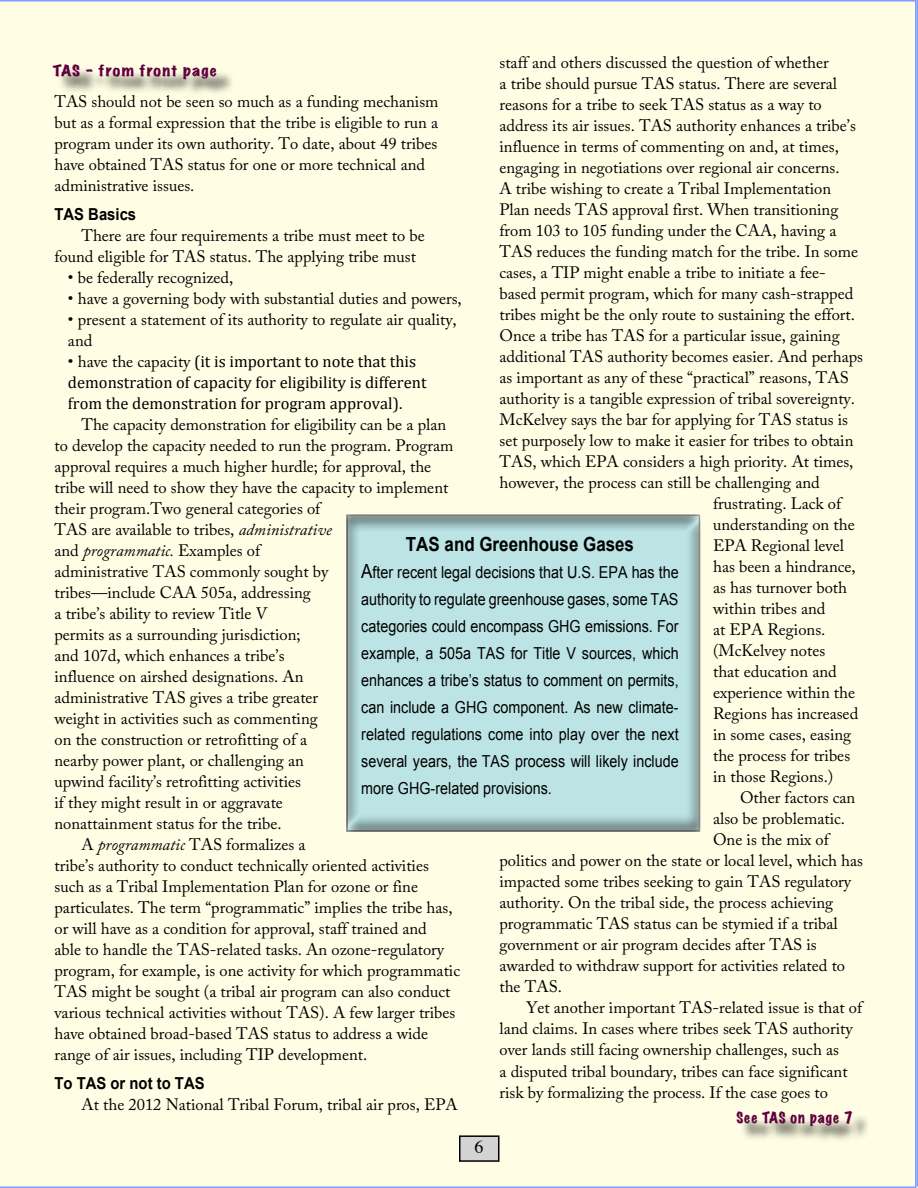
<style>
.page{position:relative;width:918px;height:1188px;background:#fff}
.page>*{position:absolute;margin:0;border:0;box-sizing:border-box;transform-origin:0 0}
.t1{font:700 19.5px "Arial";color:#000;scale:.87 1}
.t2{font:18px "Times";color:#000}
.t3{font:16.5px/21px "Adobe Caslon Pro";color:#000}
.t4{font:16.5px/27px "Arial";color:#000;text-align:justify;scale:.87 1}
.t5{font:16.5px/21px "Cambria";color:#000}
.t6{font:700 16.5px "Arial";color:#000;scale:.9 1}
.t7{font:expanded 14.1px "Marker Felt";letter-spacing:.08em;color:#61003d;scale:1.1 1}
.t8{font:expanded 14.1px "Marker Felt";letter-spacing:.08em;color:#61003d;scale:.95 1}
.s1{font-family:"Adobe Caslon Pro"}
.s2{font-style:italic}
.s3{font-size:19.5px}
</style>
<div class="page">
<svg style="left:916px;top:0;width:2px;height:1186px;background:#8ea8ff"></svg>
<div style="left:0;top:0;width:916px;height:1188px;background:#fffee5"></div>
<div style="left:460px;top:1136px;width:39px;height:25px;background:#d3d3d3"></div>
<div style="left:459px;top:1135px;width:41px;height:27px;border:2px solid #000"></div>
<div style="left:56px;top:67px;width:179px;height:30px;background:#000;opacity:.75"></div>
<div style="left:740px;top:1114px;width:130px;height:30px;background:#000;opacity:.75"></div>
<div style="left:346px;top:512px;width:357px;height:321px;background:#fff;opacity:.75"></div>
<p class="t3" style="left:500px;top:52px;width:331px">staff and others discussed the question of whether</p>
<p class="t3" style="left:500px;top:73px;width:339px">a tribe should pursue TAS status. There are several</p>
<p class="t3" style="left:500px;top:94px;width:324px">reasons for a tribe to seek TAS status as a way to</p>
<p class="t3" style="left:500px;top:115px;width:358px">address its air issues. TAS authority enhances a tribe’s</p>
<p class="t3" style="left:500px;top:136px;width:341px">influence in terms of commenting on and, at times,</p>
<p class="t3" style="left:500px;top:157px;width:342px">engaging in negotiations over regional air concerns.</p>
<p class="t3" style="left:500px;top:178px;width:333px">A tribe wishing to create a Tribal Implementation</p>
<p class="t3" style="left:500px;top:199px;width:340px">Plan needs TAS approval first. When transitioning</p>
<p class="t3" style="left:500px;top:220px;width:338px">from 103 to 105 funding under the CAA, having a</p>
<p class="t3" style="left:500px;top:241px;width:360px">TAS reduces the funding match for the tribe. In some</p>
<p class="t3" style="left:500px;top:262px;width:328px">cases, a TIP might enable a tribe to initiate a fee-</p>
<p class="t3" style="left:500px;top:283px;width:355px">based permit program, which for many cash-strapped</p>
<p class="t3" style="left:500px;top:304px;width:357px">tribes might be the only route to sustaining the effort.</p>
<p class="t3" style="left:500px;top:325px;width:342px">Once a tribe has TAS for a particular issue, gaining</p>
<p class="t3" style="left:500px;top:346px;width:365px">additional TAS authority becomes easier. And perhaps</p>
<p class="t3" style="left:500px;top:367px;width:351px">as important as any of these “practical” reasons, TAS</p>
<p class="t3" style="left:500px;top:388px;width:357px">authority is a tangible expression of tribal sovereignty.</p>
<p class="t3" style="left:500px;top:409px;width:350px">McKelvey says the bar for applying for TAS status is</p>
<p class="t3" style="left:500px;top:430px;width:356px">set purposely low to make it easier for tribes to obtain</p>
<p class="t3" style="left:500px;top:451px;width:355px">TAS, which EPA considers a high priority. At times,</p>
<p class="t3" style="left:500px;top:472px;width:322px">however, the process can still be challenging and</p>
<p class="t3" style="left:713px;top:493px;width:130px">frustrating. Lack of</p>
<p class="t3" style="left:713px;top:514px;width:143px">understanding on the</p>
<p class="t3" style="left:713px;top:535px;width:132px">EPA Regional level</p>
<p class="t3" style="left:713px;top:556px;width:144px">has been a hindrance,</p>
<p class="t3" style="left:713px;top:577px;width:136px">as has turnover both</p>
<p class="t3" style="left:713px;top:598px;width:114px">within tribes and</p>
<p class="t3" style="left:713px;top:619px;width:114px">at EPA Regions.</p>
<p class="t3" style="left:713px;top:640px;width:114px">(McKelvey notes</p>
<p class="t3" style="left:713px;top:661px;width:125px">that education and</p>
<p class="t3" style="left:713px;top:682px;width:144px">experience within the</p>
<p class="t3" style="left:713px;top:703px;width:147px">Regions has increased</p>
<p class="t3" style="left:713px;top:724px;width:140px">in some cases, easing</p>
<p class="t3" style="left:713px;top:745px;width:139px">the process for tribes</p>
<p class="t3" style="left:713px;top:766px;width:122px">in those Regions.)</p>
<p class="t3" style="left:740px;top:787px;width:117px">Other factors can</p>
<p class="t3" style="left:713px;top:808px;width:133px">also be problematic.</p>
<p class="t3" style="left:713px;top:829px;width:117px">One is the mix of</p>
<p class="t3" style="left:500px;top:850px;width:365px">politics and power on the state or local level, which has</p>
<p class="t3" style="left:500px;top:871px;width:353px">impacted some tribes seeking to gain TAS regulatory</p>
<p class="t3" style="left:500px;top:892px;width:335px">authority. On the tribal side, the process achieving</p>
<p class="t3" style="left:500px;top:913px;width:340px">programmatic TAS status can be stymied if a tribal</p>
<p class="t3" style="left:500px;top:934px;width:319px">government or air program decides after TAS is</p>
<p class="t3" style="left:500px;top:955px;width:347px">awarded to withdraw support for activities related to</p>
<p class="t3" style="left:500px;top:976px;width:64px">the TAS.</p>
<p class="t3" style="left:526px;top:997px;width:337px">Yet another important TAS-related issue is that of</p>
<p class="t3" style="left:500px;top:1018px;width:355px">land claims. In cases where tribes seek TAS authority</p>
<p class="t3" style="left:500px;top:1039px;width:341px">over lands still facing ownership challenges, such as</p>
<p class="t3" style="left:500px;top:1060px;width:350px">a disputed tribal boundary, tribes can face significant</p>
<p class="t3" style="left:500px;top:1081px;width:330px">risk by formalizing the process. If the case goes to</p>
<p class="t7" style="left:53px;top:59px;width:151px">TAS – from front page</p>
<p class="t3" style="left:54px;top:91px;width:386px">TAS should not be seen so much as a funding mechanism but as a formal expression that the tribe is eligible to run a program under its own authority. To date, about 49 tribes have obtained TAS status for one or more technical and administrative issues.</p>
<p class="t6" style="left:54px;top:203px;width:92px">TAS Basics</p>
<p class="t3" style="left:54px;top:225px;width:372px;text-indent:27px">There are four requirements a tribe must meet to be found eligible for TAS status. The applying tribe must</p>
<p class="t3" style="left:68px;top:267px;width:167px">• be federally recognized,</p>
<p class="t3" style="left:68px;top:288px;width:395px">• have a governing body with substantial duties and powers,</p>
<p class="t3" style="left:68px;top:309px;width:390px">• present a statement of its authority to regulate air quality, and</p>
<p class="t5" style="left:68px;top:351px;width:360px"><span class="s1">• have the capacity</span> (it is important to note that this demonstration of capacity for eligibility is different from the demonstration for program approval).</p>
<p class="t3" style="left:81px;top:414px;width:366px">The capacity demonstration for eligibility can be a plan</p>
<p class="t3" style="left:54px;top:435px;width:400px">to develop the capacity needed to run the program. Program</p>
<p class="t3" style="left:54px;top:456px;width:378px">approval requires a much higher hurdle; for approval, the</p>
<p class="t3" style="left:54px;top:477px;width:395px">tribe will need to show they have the capacity to implement</p>
<p class="t3" style="left:54px;top:498px;width:267px">their program.Two general categories of</p>
<p class="t3" style="left:54px;top:519px;width:279px">TAS are available to tribes, <span class="s2">administrative</span></p>
<p class="t3" style="left:54px;top:540px;width:207px">and <span class="s2">programmatic.</span> Examples of</p>
<p class="t3" style="left:54px;top:561px;width:275px">administrative TAS commonly sought by</p>
<p class="t3" style="left:54px;top:582px;width:258px">tribes—include CAA 505a, addressing</p>
<p class="t3" style="left:54px;top:603px;width:214px">a tribe’s ability to review Title V</p>
<p class="t3" style="left:54px;top:624px;width:248px">permits as a surrounding jurisdiction;</p>
<p class="t3" style="left:54px;top:645px;width:232px">and 107d, which enhances a tribe’s</p>
<p class="t3" style="left:54px;top:666px;width:251px">influence on airshed designations. An</p>
<p class="t3" style="left:54px;top:687px;width:265px">administrative TAS gives a tribe greater</p>
<p class="t3" style="left:54px;top:708px;width:265px">weight in activities such as commenting</p>
<p class="t3" style="left:54px;top:729px;width:254px">on the construction or retrofitting of a</p>
<p class="t3" style="left:54px;top:750px;width:251px">nearby power plant, or challenging an</p>
<p class="t3" style="left:54px;top:771px;width:248px">upwind facility’s retrofitting activities</p>
<p class="t3" style="left:54px;top:792px;width:230px">if they might result in or aggravate</p>
<p class="t3" style="left:54px;top:813px;width:229px">nonattainment status for the tribe.</p>
<p class="t3" style="left:81px;top:834px;width:226px">A <span class="s2">programmatic</span> TAS formalizes a</p>
<p class="t3" style="left:54px;top:855px;width:376px">tribe’s authority to conduct technically oriented activities</p>
<p class="t3" style="left:54px;top:876px;width:365px">such as a Tribal Implementation Plan for ozone or fine</p>
<p class="t3" style="left:54px;top:897px;width:400px">particulates. The term “programmatic” implies the tribe has,</p>
<p class="t3" style="left:54px;top:918px;width:374px">or will have as a condition for approval, staff trained and</p>
<p class="t3" style="left:54px;top:939px;width:391px">able to handle the TAS-related tasks. An ozone-regulatory</p>
<p class="t3" style="left:54px;top:960px;width:407px">program, for example, is one activity for which programmatic</p>
<p class="t3" style="left:54px;top:981px;width:398px">TAS might be sought (a tribal air program can also conduct</p>
<p class="t3" style="left:54px;top:1002px;width:403px">various technical activities without TAS). A few larger tribes</p>
<p class="t3" style="left:54px;top:1023px;width:375px">have obtained broad-based TAS status to address a wide</p>
<p class="t3" style="left:54px;top:1044px;width:314px">range of air issues, including TIP development.</p>
<p class="t6" style="left:54px;top:1072px;width:168px">To TAS or not to TAS</p>
<p class="t3" style="left:81px;top:1094px;width:378px">At the 2012 National Tribal Forum, tribal air pros, EPA</p>
<p class="t1" style="left:406px;top:532px;width:264px">TAS and Greenhouse Gases</p>
<p class="t4" style="left:361px;top:559px;width:367px"><span class="s3">A</span>fter recent legal decisions that U.S. EPA has the authority to regulate greenhouse gases, some TAS categories could encompass GHG emissions. For example, a 505a TAS for Title V sources, which enhances a tribe’s status to comment on permits, can include a GHG component. As new climate&shy;related regulations come into play over the next several years, the TAS process will likely include more GHG-related provisions.</p>
<p class="t8" style="left:736px;top:1106px;width:124px">See TAS on page 7</p>
<p class="t2" style="left:474px;top:1130px;width:10px">6</p>
</div>
